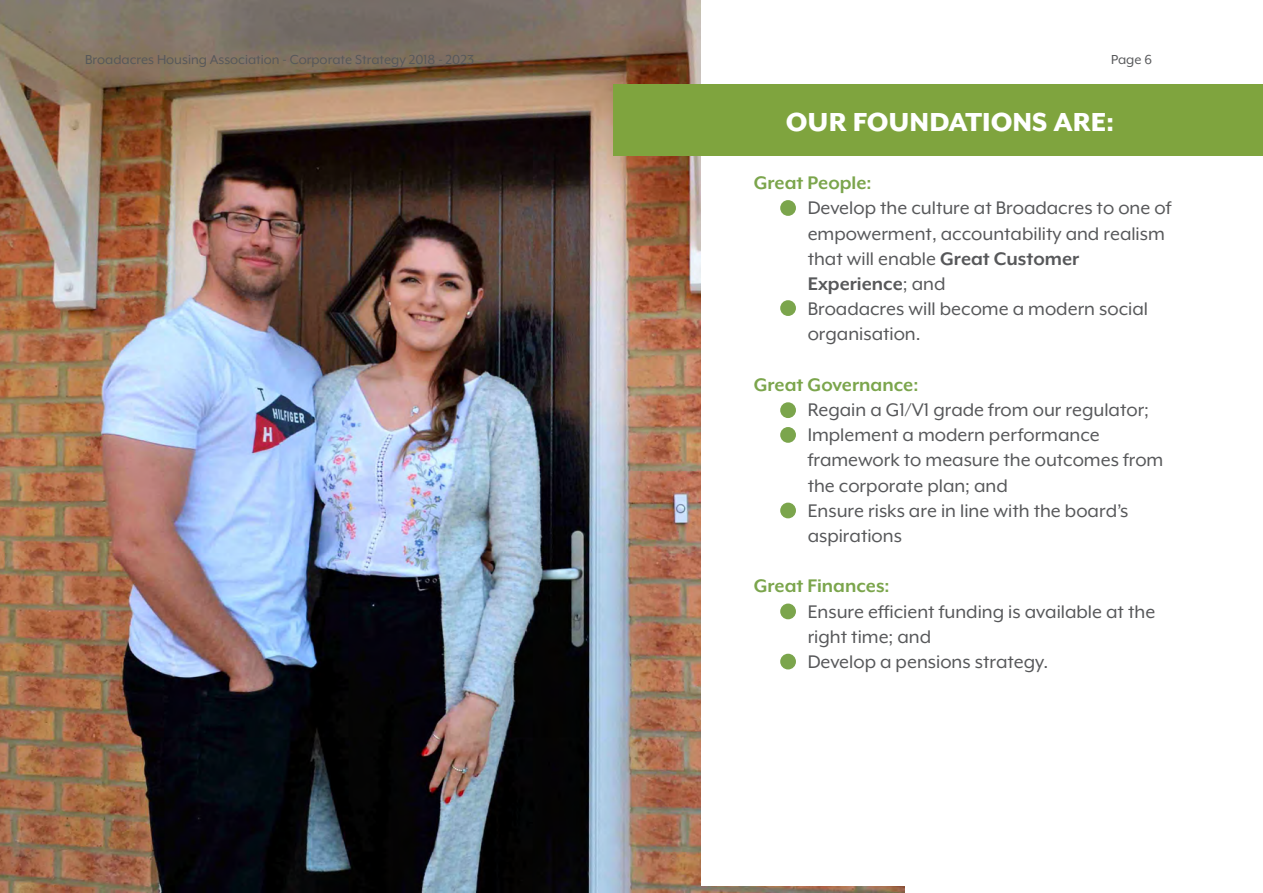
<style>
.page{position:relative;width:1263px;height:893px;background:#fff}
.page>*{position:absolute;margin:0;border:0;box-sizing:border-box;transform-origin:0 0}
.t1{font:800 30px "Mr Eaves XL Mod OT";color:#fff}
.t2{font:21px/25.2px "Mr Eaves XL Mod OT";color:#57585a}
.t3{font:700 21px "Mr Eaves XL Mod OT";color:#7ba54c}
.t4{font:15px "Mr Eaves XL Mod OT";color:#57585a}
.s1{font-weight:700}
</style>
<div class="page">
<img style="left:0;top:0;width:905px;height:892px">
<div style="left:702px;top:0;width:475px;height:885px;background:#fff"></div>
<div style="left:613px;top:84px;width:650px;height:72px;background:#7fa43e"></div>
<div style="left:780px;top:200px;width:16px;height:16px;background:#7ba54c;border-radius:50%"></div>
<div style="left:780px;top:427px;width:16px;height:16px;background:#7ba54c;border-radius:50%"></div>
<div style="left:780px;top:402px;width:16px;height:16px;background:#7ba54c;border-radius:50%"></div>
<div style="left:780px;top:300px;width:16px;height:16px;background:#7ba54c;border-radius:50%"></div>
<div style="left:780px;top:503px;width:16px;height:15px;background:#7ba54c;border-radius:50%"></div>
<div style="left:780px;top:654px;width:16px;height:15px;background:#7ba54c;border-radius:50%"></div>
<div style="left:780px;top:604px;width:16px;height:15px;background:#7ba54c;border-radius:50%"></div>
<p class="t4" style="left:85px;top:52px;width:390px">Broadacres Housing Association - Corporate Strategy 2018 - 2023</p>
<p class="t4" style="left:1111px;top:52px;width:42px">Page 6</p>
<h1 class="t1" style="left:786px;top:107px;width:330px">OUR FOUNDATIONS ARE:</h1>
<p class="t3" style="left:754px;top:172px;width:119px">Great People:</p>
<p class="t2" style="left:808px;top:195px;width:365px">Develop the culture at Broadacres to one of empowerment, accountability and realism that will enable <span class="s1">Great Customer<br>Experience</span>; and<br>Broadacres will become a modern social organisation.</p>
<p class="t3" style="left:754px;top:374px;width:166px">Great Governance:</p>
<p class="t2" style="left:808px;top:397px;width:357px">Regain a G1/V1 grade from our regulator;<br>Implement a modern performance framework to measure the outcomes from the corporate plan; and<br>Ensure risks are in line with the board’s aspirations</p>
<p class="t3" style="left:754px;top:575px;width:137px">Great Finances:</p>
<p class="t2" style="left:808px;top:599px;width:349px">Ensure efficient funding is available at the right time; and<br>Develop a pensions strategy.</p>
</div>
